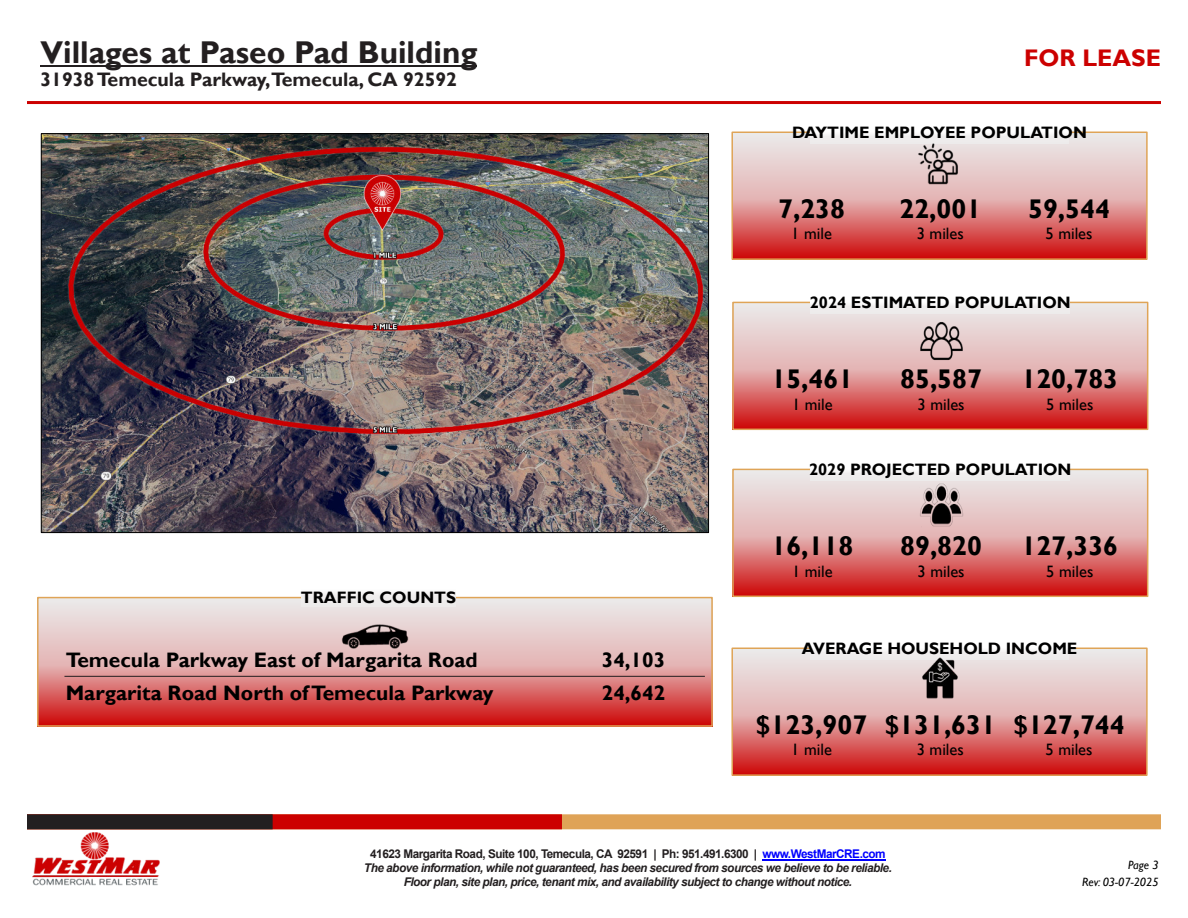
<style>
.page{position:relative;width:1188px;height:918px;background:#fff}
.page>*{position:absolute;margin:0;border:0;box-sizing:border-box;transform-origin:0 0}
.t1{font:700 31.5px "Gill Sans";color:#231f20}
.t2{font:700 27px "Gill Sans";color:#000}
.t3{font:700 24px "Gill Sans";color:#c00}
.t4{font:700 20.85px "Gill Sans";color:#000}
.t5{font:700 19.5px "Gill Sans";color:#231f20}
.t6{font:700 16.5px "Gill Sans";color:#000}
.t7{font:16.5px "Gill Sans";color:#000}
.t8{font:italic 700 12px/14.4px "Arial";letter-spacing:-.04em;color:#231f20;text-align:center}
.t9{font:italic 12px/17.4px "Gill Sans";color:#000;text-align:right}
.s1{font-style:normal}
.s2{font-style:normal;color:#00f}
</style>
<div class="page">
<hr style="left:40px;top:65px;width:437px;height:1px;background:#231f20">
<hr style="left:27px;top:101px;width:1134px;height:3px;background:#c00">
<img style="left:27px;top:829px;width:138px;height:57px">
<hr style="left:762px;top:859px;width:124px;height:1px;background:#00f">
<div style="left:27px;top:814px;width:1134px;height:15px;background:#dfa357"></div>
<div style="left:27px;top:814px;width:535px;height:15px;background:#c00"></div>
<div style="left:27px;top:814px;width:246px;height:15px;background:#231f20"></div>
<img style="left:43px;top:135px;width:664px;height:396px">
<svg style="left:735px;top:305px;width:410px;height:122px;background:#df9292"></svg>
<div style="left:732px;top:302px;width:416px;height:128px;border:2px solid #dfa457"></div>
<div style="left:811px;top:302px;width:259px;height:12px;background:#efeded"></div>
<img style="left:915px;top:314px;width:52px;height:58px">
<svg style="left:735px;top:472px;width:410px;height:122px;background:#df9292"></svg>
<div style="left:732px;top:469px;width:416px;height:128px;border:2px solid #dfa457"></div>
<svg style="left:811px;top:469px;width:259px;height:12px"></svg>
<img style="left:915px;top:469px;width:52px;height:72px">
<svg style="left:734px;top:135px;width:411px;height:122px;background:#df9292"></svg>
<div style="left:731px;top:132px;width:417px;height:128px;border:2px solid #dfa457"></div>
<svg style="left:810px;top:132px;width:259px;height:12px"></svg>
<img style="left:908px;top:132px;width:63px;height:64px">
<svg style="left:734px;top:651px;width:411px;height:122px;background:#df9393"></svg>
<div style="left:731px;top:648px;width:417px;height:128px;border:2px solid #dfa457"></div>
<svg style="left:810px;top:648px;width:259px;height:12px"></svg>
<img style="left:916px;top:648px;width:49px;height:59px">
<svg style="left:40px;top:600px;width:670px;height:124px;background:#df9595"></svg>
<div style="left:37px;top:597px;width:676px;height:130px;border:2px solid #dfa457"></div>
<div style="left:301px;top:588px;width:155px;height:19px;background:linear-gradient(to right,#f4f3f2,#f3f2f2)"></div>
<hr style="left:64px;top:676px;width:641px;height:1px;background:#231f20">
<img style="left:335px;top:597px;width:80px;height:79px">
<p class="t1" style="left:40px;top:41px;width:438px">Villages at Paseo Pad Building</p>
<p class="t5" style="left:40px;top:72px;width:418px">31938 Temecula Parkway,Temecula, CA 92592</p>
<p class="t6" style="left:301px;top:592px;width:157px">TRAFFIC COUNTS</p>
<p class="t4" style="left:66px;top:653px;width:413px">Temecula Parkway East of Margarita Road</p>
<p class="t4" style="left:602px;top:653px;width:65px">34,103</p>
<p class="t4" style="left:66px;top:686px;width:429px">Margarita Road North of Temecula Parkway</p>
<p class="t4" style="left:602px;top:686px;width:65px">24,642</p>
<h3 class="t3" style="left:1024px;top:50px;width:138px">FOR LEASE</h3>
<p class="t6" style="left:792px;top:127px;width:296px">DAYTIME EMPLOYEE POPULATION</p>
<p class="t2" style="left:778px;top:199px;width:68px">7,238</p>
<p class="t2" style="left:899px;top:199px;width:83px">22,001</p>
<p class="t2" style="left:1028px;top:199px;width:83px">59,544</p>
<p class="t7" style="left:791px;top:228px;width:42px">1 mile</p>
<p class="t7" style="left:917px;top:228px;width:49px">3 miles</p>
<p class="t7" style="left:1046px;top:228px;width:49px">5 miles</p>
<p class="t6" style="left:810px;top:297px;width:262px">2024 ESTIMATED POPULATION</p>
<p class="t2" style="left:771px;top:369px;width:83px">15,461</p>
<p class="t2" style="left:900px;top:369px;width:83px">85,587</p>
<p class="t2" style="left:1021px;top:369px;width:98px">120,783</p>
<p class="t7" style="left:792px;top:398px;width:42px">1 mile</p>
<p class="t7" style="left:918px;top:398px;width:49px">3 miles</p>
<p class="t7" style="left:1046px;top:398px;width:49px">5 miles</p>
<p class="t6" style="left:809px;top:464px;width:264px">2029 PROJECTED POPULATION</p>
<p class="t2" style="left:771px;top:536px;width:83px">16,118</p>
<p class="t2" style="left:900px;top:536px;width:83px">89,820</p>
<p class="t2" style="left:1021px;top:536px;width:98px">127,336</p>
<p class="t7" style="left:792px;top:565px;width:42px">1 mile</p>
<p class="t7" style="left:918px;top:565px;width:49px">3 miles</p>
<p class="t7" style="left:1046px;top:565px;width:49px">5 miles</p>
<p class="t6" style="left:802px;top:643px;width:277px">AVERAGE HOUSEHOLD INCOME</p>
<p class="t2" style="left:756px;top:715px;width:113px">$123,907</p>
<p class="t2" style="left:885px;top:715px;width:113px">$131,631</p>
<p class="t2" style="left:1013px;top:715px;width:113px">$127,744</p>
<p class="t7" style="left:791px;top:744px;width:42px">1 mile</p>
<p class="t7" style="left:917px;top:744px;width:49px">3 miles</p>
<p class="t7" style="left:1046px;top:744px;width:49px">5 miles</p>
<p class="t8" style="left:364px;top:847px;width:530px"><span class="s1">41623 Margarita Road, Suite 100, Temecula, CA 92591 | Ph: 951.491.6300 |</span> <span class="s2">www.WestMarCRE.com<br></span>The above information, while not guaranteed, has been secured from sources we believe to be reliable.<br>Floor plan, site plan, price, tenant mix, and availability subject to change without notice.</p>
<p class="t9" style="left:1082px;top:858px;width:78px">Page 3<br>Rev: 03-07-2025</p>
</div>
